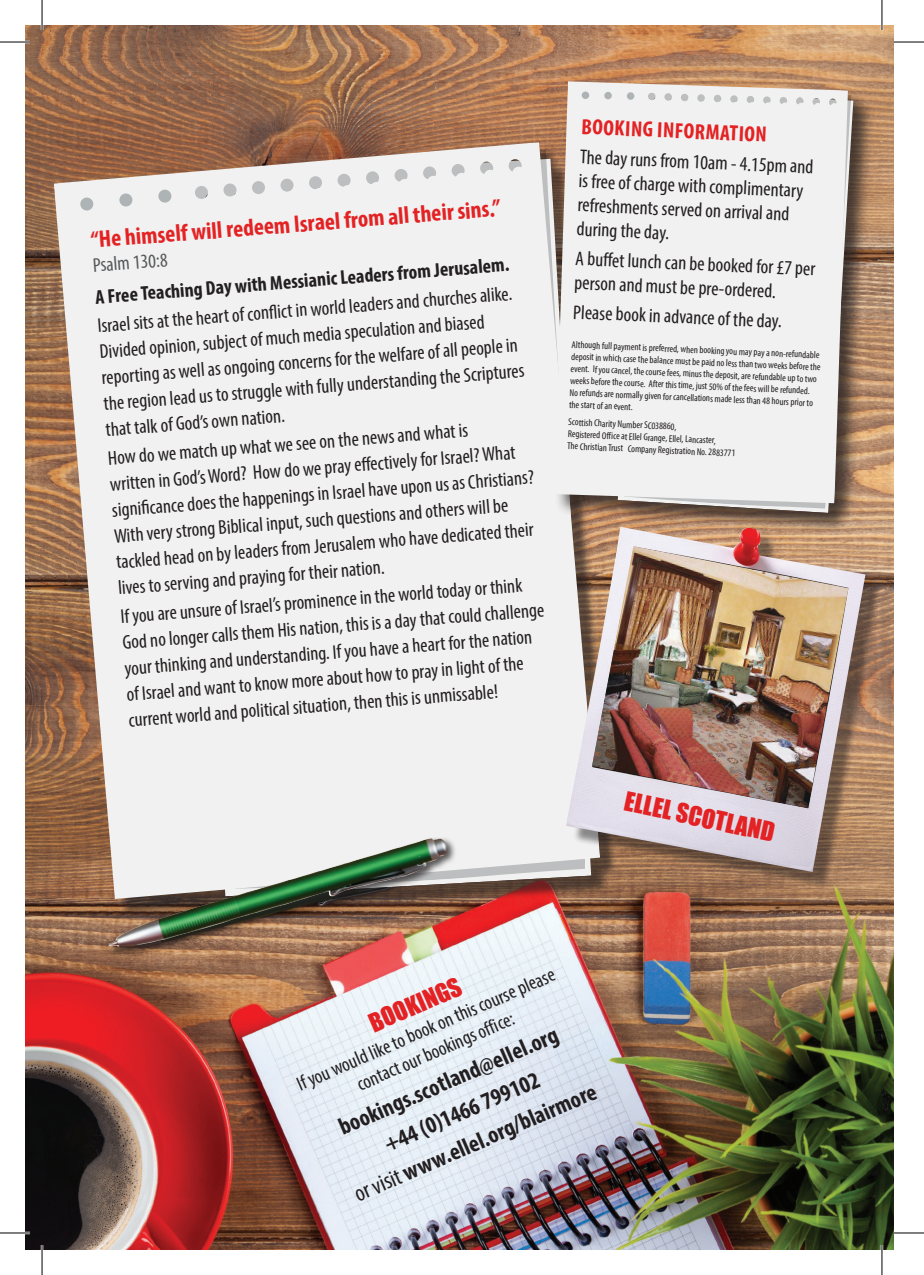
<style>
.page{position:relative;width:924px;height:1275px;background:#fff}
.page>*{position:absolute;margin:0;border:0;box-sizing:border-box;transform-origin:0 0}
.t1{font:24.4px "Impact";color:#e42224}
.t2{font:700 condensed 24px/33.8px "Myriad Pro";color:#231f20;text-align:center}
.t3{font:700 condensed 24px "Myriad Pro";color:#e42224}
.t4{font:24px "Impact";color:#e42224}
.t5{font:700 condensed 22px "Myriad Pro";color:#e42224}
.t6{font:condensed 20px/26px "Myriad Pro";color:#231f20}
.t7{font:700 condensed 20px "Myriad Pro";color:#231f20}
.t8{font:condensed 20px "Myriad Pro";color:#57585a}
.t9{font:condensed 10px/12.2px "Myriad Pro";color:#231f20}
.s1{font-weight:400}
</style>
<div class="page">
<img style="left:25px;top:25px;width:868px;height:1225px">
<svg style="left:54px;top:142px;width:545px;height:757px;fill:#f0f1f0"></svg>
<div style="left:158px;top:189px;width:13px;height:14px;background:#aeb4b6;border-radius:50%"></div>
<div style="left:119px;top:193px;width:14px;height:14px;background:#aeb4b6;border-radius:50%"></div>
<div style="left:80px;top:197px;width:13px;height:14px;background:#aeb4b6;border-radius:50%"></div>
<div style="left:554px;top:81px;width:321px;height:454px;background:#231f20;opacity:.75"></div>
<svg style="left:623px;top:92px;width:228px;height:416px;background:#887a70"></svg>
<div style="left:554px;top:81px;width:293px;height:422px;background:#f0f1f0"></div>
<div style="left:626px;top:92px;width:8px;height:8px;background:#aeb4b6;border-radius:50%"></div>
<div style="left:604px;top:92px;width:7px;height:7px;background:#aeb4b6;border-radius:50%"></div>
<div style="left:581px;top:91px;width:8px;height:8px;background:#aeb4b6;border-radius:50%"></div>
<div style="left:107px;top:836px;width:350px;height:120px;background:#231f20;opacity:.75"></div>
<img style="left:108px;top:838px;width:338px;height:108px">
<div style="left:572px;top:533px;width:310px;height:357px;background:#231f20;opacity:.5"></div>
<img style="left:565px;top:527px;width:300px;height:345px">
<img style="left:591px;top:546px;width:257px;height:262px">
<hr style="left:0;top:41px;width:30px;height:2px;background:#fff">
<hr style="left:0;top:1231px;width:30px;height:3px;background:#fff">
<hr style="left:41px;top:0;width:2px;height:30px;background:#fff">
<hr style="left:41px;top:1245px;width:2px;height:30px;background:#fff">
<hr style="left:880px;top:0;width:2px;height:30px;background:#fff">
<hr style="left:880px;top:1245px;width:2px;height:30px;background:#fff">
<hr style="left:0;top:42px;width:30px;height:1px;background:#000">
<hr style="left:893px;top:42px;width:30px;height:1px;background:#000">
<hr style="left:0;top:1232px;width:30px;height:1px;background:#000">
<hr style="left:893px;top:1232px;width:30px;height:1px;background:#000">
<hr style="left:42px;top:0;width:1px;height:30px;background:#000">
<hr style="left:42px;top:1245px;width:1px;height:30px;background:#000">
<hr style="left:881px;top:0;width:1px;height:30px;background:#000">
<hr style="left:881px;top:1245px;width:1px;height:30px;background:#000">
<p class="t3" style="left:90px;top:223px;width:412px;rotate:-4deg">“He himself will redeem Israel from all their sins.”</p>
<p class="t8" style="left:92px;top:254px;width:76px;rotate:-5deg">Psalm 130:8</p>
<p class="t7" style="left:94px;top:286px;width:416px;rotate:-5deg">A Free Teaching Day with Messianic Leaders from Jerusalem.</p>
<p class="t6" style="left:96px;top:314px;width:423px;rotate:-5deg">Israel sits at the heart of confl ict in world leaders and churches alike.<br>Divided opinion, subject of much media speculation and biased reporting as well as ongoing concerns for the welfare of all people in the region lead us to struggle with fully understanding the Scriptures that talk of God’s own nation.</p>
<p class="t6" style="left:106px;top:447px;width:425px;rotate:-5deg">How do we match up what we see on the news and what is<br>written in God’s Word? How do we pray eff ectively for Israel? What signifi cance does the happenings in Israel have upon us as Christians?<br>With very strong Biblical input, such questions and others will be tackled head on by leaders from Jerusalem who have dedicated their lives to serving and praying for their nation.</p>
<p class="t6" style="left:118px;top:605px;width:425px;rotate:-5deg">If you are unsure of Israel’s prominence in the world today or think God no longer calls them His nation, this is a day that could challenge your thinking and understanding. If you have a heart for the nation of Israel and want to know more about how to pray in light of the current world and political situation, then this is unmissable!</p>
<p class="t5" style="left:581px;top:113px;width:187px;rotate:2deg">BOOKING INFORMATION</p>
<p class="t6" style="left:580px;top:143px;width:235px;line-height:24.2px;rotate:3deg">The day runs from 10am - 4.15pm and is free of charge with complimentary refreshments served on arrival and during the day.</p>
<p class="t6" style="left:576px;top:245px;width:241px;line-height:24px;rotate:3deg">A buff et lunch can be booked for £7 per person and must be pre-ordered.</p>
<p class="t6" style="left:573px;top:298px;width:210px;rotate:3deg">Please book in advance of the day.</p>
<p class="t9" style="left:572px;top:337px;width:251px;rotate:3deg">Although full payment is preferred, when booking you may pay a non-refundable deposit in which case the balance must be paid no less than two weeks before the event. If you cancel, the course fees, minus the deposit, are refundable up to two weeks before the course. After this time, just 50% of the fees will be refunded.<br>No refunds are normally given for cancellations made less than 48 hours prior to the start of an event.</p>
<p class="t9" style="left:568px;top:415px;width:170px;rotate:3deg">Scottish Charity Number SC038860,<br>Registered Office at Ellel Grange, Ellel, Lancaster,<br>The Christian Trust Company Registration No. 2883771</p>
<p class="t1" style="left:628px;top:782px;width:154px;rotate:12deg">ELLEL SCOTLAND</p>
<p class="t6" style="left:293px;top:1074px;width:281px;line-height:24px;text-align:center;rotate:-24deg">If you would like to book on this course please contact our bookings office:</p>
<p class="t4" style="left:362px;top:1007px;width:99px;rotate:-24deg">BOOKINGS</p>
<p class="t2" style="left:321px;top:1118px;width:263px;rotate:-24deg">bookings.scotland@ellel.org +44 (0)1466 799102<br><span class="s1">or visit</span> www.ellel.org/blairmore</p>
</div>
